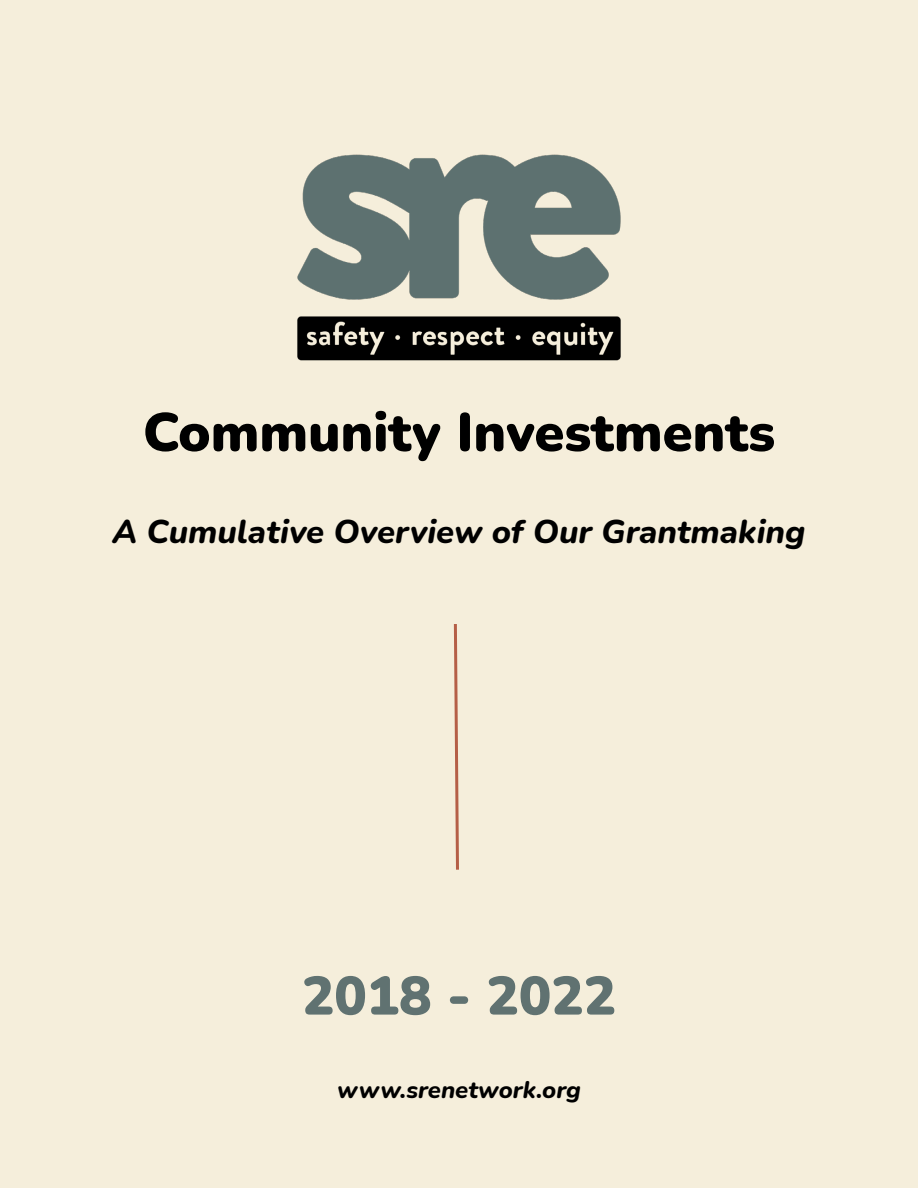
<style>
.page{position:relative;width:918px;height:1188px;background:#f5eedb}
.page>*{position:absolute;margin:0;border:0;box-sizing:border-box;transform-origin:0 0}
.t1{font:900 54px "Nunito";color:#000}
.t2{font:900 54px "Nunito";color:#607271}
.t3{font:italic 800 33px "Nunito";color:#000}
.t4{font:italic 800 24px "Nunito";color:#000}
</style>
<div class="page">
<img style="left:297px;top:154px;width:324px;height:207px">
<svg style="left:453px;top:624px;width:6px;height:246px"></svg>
<p class="t1" style="left:143px;top:393px;width:634px">Community Investments</p>
<p class="t3" style="left:113px;top:508px;width:694px">A Cumulative Overview of Our Grantmaking</p>
<p class="t2" style="left:302px;top:957px;width:316px">2018 - 2022</p>
<p class="t4" style="left:337px;top:1073px;width:245px">www.srenetwork.org</p>
</div>
